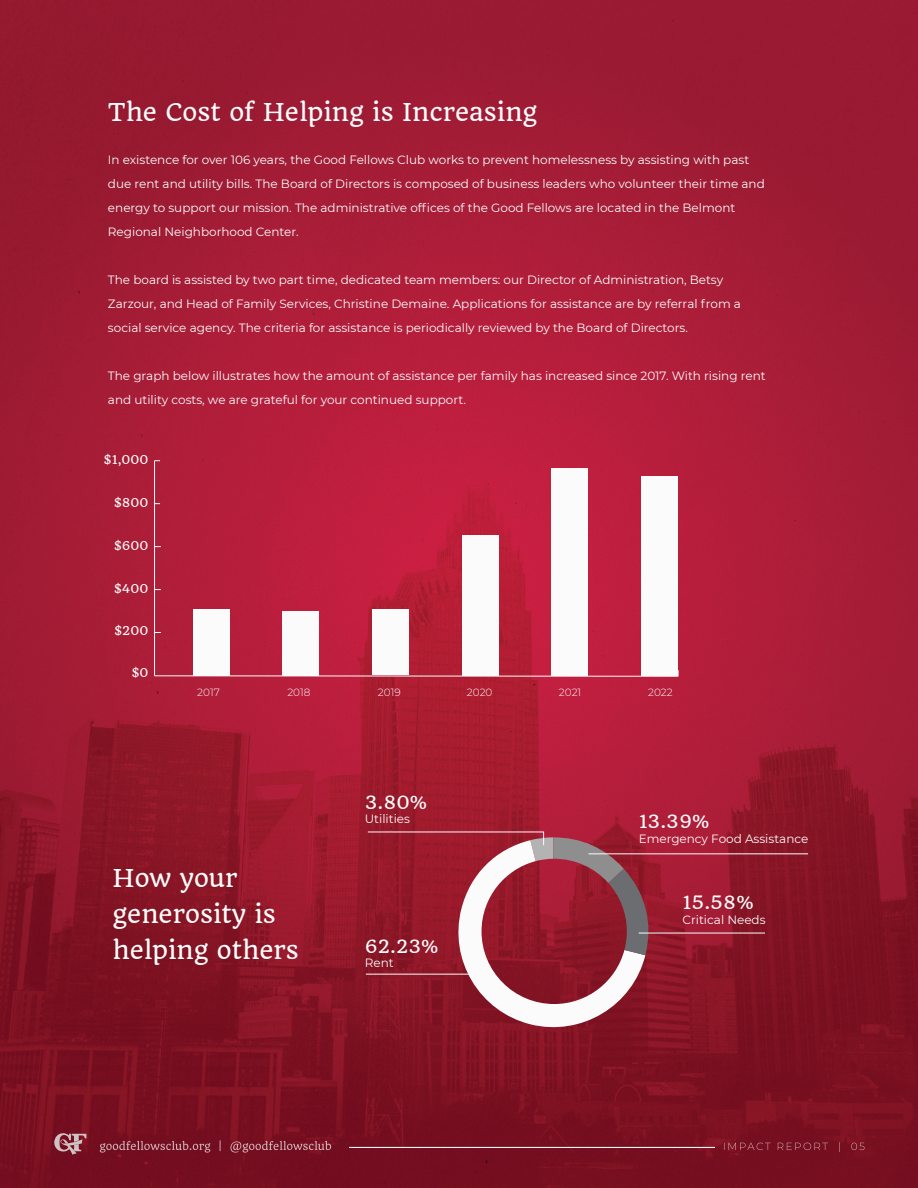
<style>
.page{position:relative;width:918px;height:1188px;background:#fff}
.page>*{position:absolute;margin:0;border:0;box-sizing:border-box;transform-origin:0 0}
.t1{font:24px/36px "Quando";color:#fbfbfc}
.t2{font:18px "Quando";color:#fbfbfc}
.t3{font:12px/24px "Montserrat";color:#fbfbfc}
.t4{font:12px "Quando";color:#fbfbfc}
.t5{font:300 10.5px "Montserrat";color:#fbfbfc}
</style>
<div class="page">
<img style="left:0;top:0;width:918px;height:1188px">
<img style="left:100px;top:1140px;width:231px;height:13px">
<img style="left:724px;top:1142px;width:141px;height:10px">
<hr style="left:349px;top:1147px;width:366px;height:1px;background:#fbfbfc">
<img style="left:54px;top:1133px;width:28px;height:22px">
<svg style="left:73px;top:1144px;width:8px;height:7px"></svg>
<img style="left:72px;top:1134px;width:14px;height:8px">
<hr style="left:155px;top:676px;width:523px;height:1px;background:#fbfbfc">
<hr style="left:154px;top:461px;width:1px;height:209px;background:#fbfbfc">
<div style="left:641px;top:476px;width:37px;height:199px;background:#fbfbfc"></div>
<div style="left:551px;top:468px;width:37px;height:207px;background:#fbfbfc"></div>
<div style="left:462px;top:535px;width:37px;height:140px;background:#fbfbfc"></div>
<div style="left:372px;top:610px;width:37px;height:65px;background:#fbfbfc"></div>
<div style="left:282px;top:611px;width:37px;height:64px;background:#fbfbfc"></div>
<div style="left:193px;top:609px;width:37px;height:66px;background:#fbfbfc"></div>
<hr style="left:589px;top:854px;width:219px;height:1px;background:#fbfbfc">
<svg style="left:367px;top:832px;width:286px;height:205px;background:#9e3e4c"></svg>
<hr style="left:639px;top:933px;width:126px;height:1px;background:#fbfbfc">
<hr style="left:366px;top:974px;width:126px;height:1px;background:#fbfbfc">
<h1 class="t1" style="left:108px;top:95px;width:431px">The Cost of Helping is Increasing</h1>
<p class="t3" style="left:108px;top:148px;width:658px">In existence for over 106 years, the Good Fellows Club works to prevent homelessness by assisting with past due rent and utility bills. The Board of Directors is composed of business leaders who volunteer their time and energy to support our mission. The administrative offices of the Good Fellows are located in the Belmont Regional Neighborhood Center.</p>
<p class="t3" style="left:108px;top:268px;width:635px">The board is assisted by two part time, dedicated team members: our Director of Administration, Betsy<br>Zarzour, and Head of Family Services, Christine Demaine. Applications for assistance are by referral from a social service agency. The criteria for assistance is periodically reviewed by the Board of Directors.</p>
<p class="t3" style="left:108px;top:364px;width:659px">The graph below illustrates how the amount of assistance per family has increased since 2017. With rising rent and utility costs, we are grateful for your continued support.</p>
<p class="t4" style="left:104px;top:453px;width:46px">$1,000</p>
<p class="t4" style="left:114px;top:495px;width:36px">$800</p>
<p class="t4" style="left:114px;top:538px;width:36px">$600</p>
<p class="t4" style="left:114px;top:581px;width:36px">$400</p>
<p class="t4" style="left:115px;top:623px;width:35px">$200</p>
<p class="t4" style="left:132px;top:665px;width:18px">$0</p>
<p class="t5" style="left:197px;top:685px;width:24px">2017</p>
<p class="t5" style="left:287px;top:685px;width:25px">2018</p>
<p class="t5" style="left:378px;top:685px;width:24px">2019</p>
<p class="t5" style="left:467px;top:685px;width:27px">2020</p>
<p class="t5" style="left:559px;top:685px;width:24px">2021</p>
<p class="t5" style="left:648px;top:685px;width:26px">2022</p>
<h2 class="t2" style="left:365px;top:792px;width:64px">3.80%</h2>
<p class="t3" style="left:365px;top:807px;width:47px">Utilities</p>
<h2 class="t2" style="left:639px;top:810px;width:72px">13.39%</h2>
<p class="t3" style="left:639px;top:827px;width:171px">Emergency Food Assistance</p>
<h1 class="t1" style="left:113px;top:860px;width:188px">How your generosity is helping others</h1>
<h2 class="t2" style="left:365px;top:935px;width:75px">62.23%</h2>
<p class="t3" style="left:365px;top:950px;width:30px">Rent</p>
<h2 class="t2" style="left:683px;top:891px;width:73px">15.58%</h2>
<p class="t3" style="left:683px;top:907px;width:85px">Critical Needs</p>
</div>
